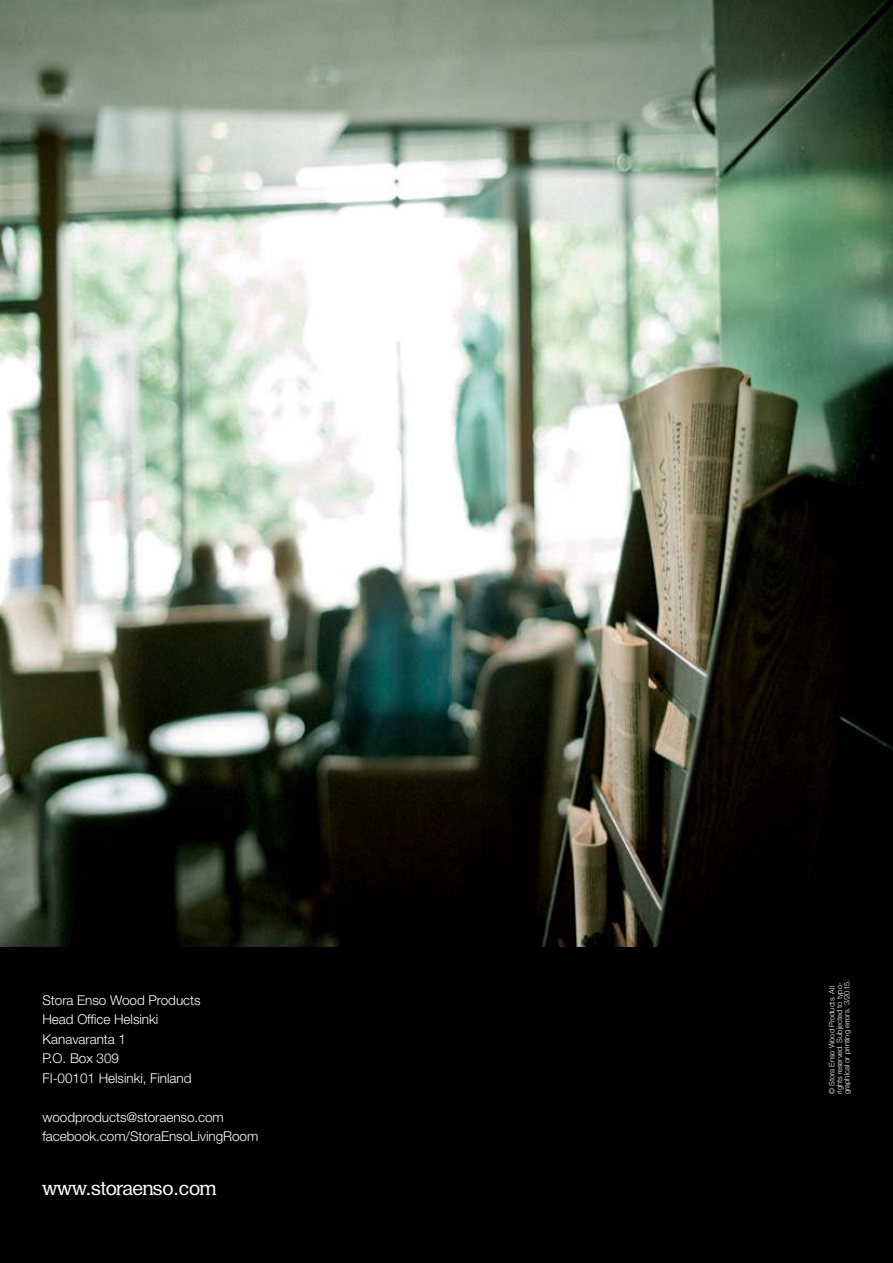
<style>
.page{position:relative;width:893px;height:1263px;background:#fff}
.page>*{position:absolute;margin:0;border:0;box-sizing:border-box;transform-origin:0 0}
.t1{font:19.5px "Helvetica Neue Serif Rm";letter-spacing:-.02em;color:#fff}
.t2{font:300 13.5px/19.5px "Helvetica Neue LT Std";letter-spacing:-.005em;color:#fff}
.t3{font:300 7.5px/7.5px "Helvetica Neue LT Std";color:#fff}
</style>
<div class="page">
<img style="left:0;top:0;width:893px;height:947px">
<div style="left:0;top:947px;width:893px;height:316px;background:#000"></div>
<p class="t2" style="left:43px;top:991px;width:160px">Stora Enso Wood Products<br>Head Office Helsinki<br>Kanavaranta 1<br>P.O. Box 309<br>FI-00101 Helsinki, Finland</p>
<p class="t2" style="left:43px;top:1108px;width:217px">woodproducts@storaenso.com facebook.com/StoraEnsoLivingRoom</p>
<h1 class="t1" style="left:43px;top:1181px;width:175px">www.storaenso.com</h1>
<p class="t3" style="left:829px;top:1094px;width:116px;rotate:-90deg">© Stora Enso Wood Products. All rights reserved. Subjected to typo&shy;graphical or printing errors. 3/2015.</p>
</div>
